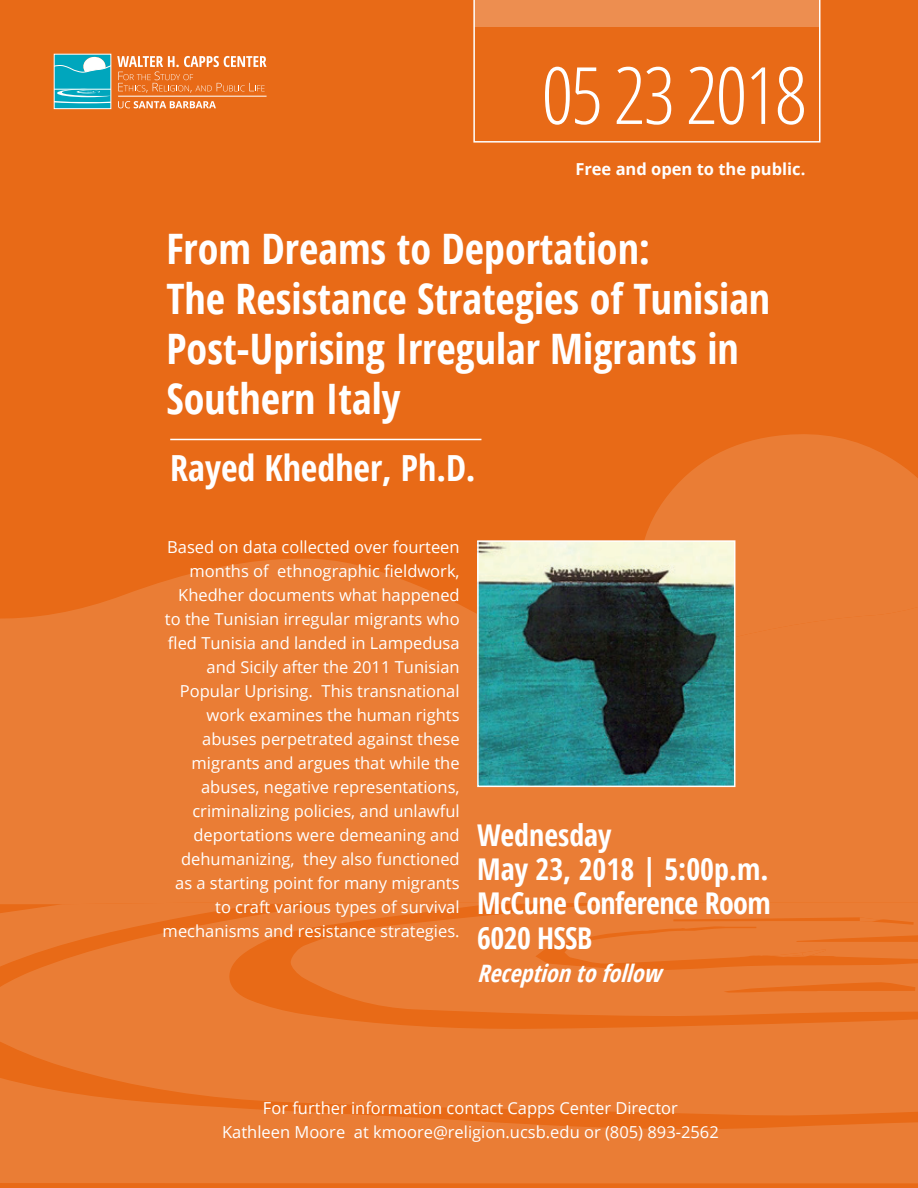
<style>
.page{position:relative;width:918px;height:1188px;background:#e86a17}
.page>*{position:absolute;margin:0;border:0;box-sizing:border-box;transform-origin:0 0}
.t1{font:300 condensed 79.05px "Open Sans";letter-spacing:-.025em;color:#fff}
.t2{font:700 condensed 42px/50.1px "Open Sans";color:#fff}
.t3{font:700 condensed 36px "Open Sans";color:#fff}
.t4{font:700 condensed 30px/34.3px "Open Sans";letter-spacing:-.02em;color:#fff}
.t5{font:italic 700 condensed 24px "Open Sans";color:#fff}
.t6{font:16.5px/24px "Open Sans";color:#fff;text-align:right}
.t7{font:700 16.5px "Open Sans";color:#fff}
</style>
<div class="page">
<div style="left:0;top:559px;width:918px;height:343px;background:#ea7d35"></div>
<svg style="left:644px;top:434px;width:274px;height:218px;fill:#ea7d35"></svg>
<svg style="left:0;top:902px;width:918px;height:282px;fill:#ea7d35"></svg>
<svg style="left:860px;top:917px;width:23px;height:5px"></svg>
<svg style="left:771px;top:949px;width:55px;height:8px"></svg>
<svg style="left:56px;top:56px;width:53px;height:51px"></svg>
<div style="left:54px;top:54px;width:57px;height:55px;border:1px solid #fff"></div>
<svg style="left:117px;top:56px;width:150px;height:37px"></svg>
<svg style="left:118px;top:101px;width:98px;height:7px"></svg>
<hr style="left:118px;top:96px;width:149px;height:1px;background:#fff">
<svg style="left:473px;top:0;width:347px;height:143px"></svg>
<img style="left:480px;top:543px;width:252px;height:241px">
<div style="left:477px;top:540px;width:258px;height:247px;border:2px solid #fff"></div>
<hr style="left:170px;top:439px;width:311px;height:1px;background:#fff">
<div style="left:474px;top:0;width:346px;height:27px;background:#ed8e50"></div>
<h1 class="t1" style="left:542px;top:42px;width:266px">05 23 2018</h1>
<p class="t7" style="left:575px;top:157px;width:232px">Free and open to the public.</p>
<h2 class="t2" style="left:166px;top:223px;width:605px">From Dreams to Deportation:<br>The Resistance Strategies of Tunisian<br>Post-Uprising Irregular Migrants in<br>Southern Italy</h2>
<h3 class="t3" style="left:170px;top:443px;width:307px">Rayed Khedher, Ph.D.</h3>
<p class="t6" style="left:163px;top:535px;width:299px">Based on data collected over fourteen months of ethnographic fieldwork, Khedher documents what happened to the Tunisian irregular migrants who fled Tunisia and landed in Lampedusa and Sicily after the 2011 Tunisian Popular Uprising. This transnational work examines the human rights abuses perpetrated against these migrants and argues that while the abuses, negative representations, criminalizing policies, and unlawful deportations were demeaning and dehumanizing, they also functioned as a starting point for many migrants to craft various types of survival mechanisms and resistance strategies.</p>
<h3 class="t4" style="left:477px;top:817px;width:295px">Wednesday<br>May 23, 2018 | 5:00p.m.<br>McCune Conference Room<br>6020 HSSB</h3>
<h3 class="t5" style="left:477px;top:956px;width:194px">Receptiontofollow</h3>
<p class="t6" style="left:222px;top:1096px;width:498px;text-align:center">For further information contact Capps Center Director<br>Kathleen Moore at kmoore@religion.ucsb.edu or (805) 893-2562</p>
</div>
